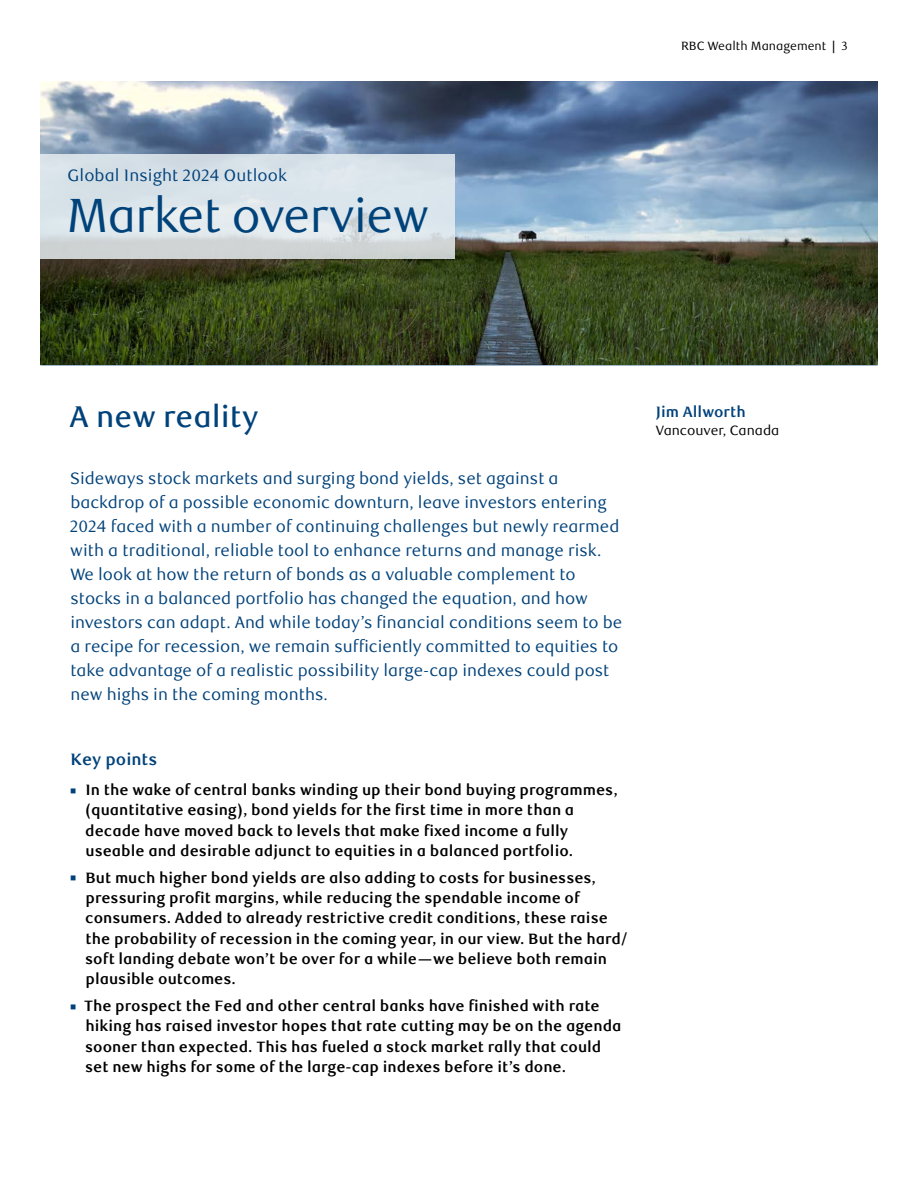
<style>
.page{position:relative;width:918px;height:1188px;background:#fff}
.page>*{position:absolute;margin:0;border:0;box-sizing:border-box;transform-origin:0 0}
.Main_2023_Banner_p1_non-region{font:48px "RBC Display";color:#00427a}
.Main_2023_FA_article_title{font:500 30px "RBC Text";color:#00427a}
.Main_2023_FA_intro{font:16.5px/24px "RBC Text";color:#00427a}
.Main_2023_Banner_p1_pubname{font:16.5px "RBC Text";letter-spacing:.005em;color:#00427a}
.Main_2023_Subhead_1{font:700 16.5px "RBC Text";color:#00427a}
.t1{font:700 15px/20.2px "RBC Text";color:#000}
.Main_2023_Author_name{font:700 15px "RBC Text";color:#00427a}
.Main_2023_Author_location{font:13.5px "RBC Text";color:#000}
.t2{font:12px "RBC Text";color:#000}
.s1{font-weight:700}
</style>
<div class="page">
<hr style="left:40px;top:364px;width:838px;height:1px;background:#00427a">
<img style="left:40px;top:81px;width:838px;height:283px">
<svg style="left:40px;top:154px;width:415px;height:105px;background:#d8e0e5"></svg>
<p class="Main_2023_Banner_p1_pubname" style="left:68px;top:165px;width:221px">Global Insight 2024 Outlook</p>
<h2 class="Main_2023_Banner_p1_non-region" style="left:68px;top:188px;width:363px">Market overview</h2>
<p class="t2" style="left:681px;top:38px;width:168px">RBC Wealth Management <span class="s1">|</span> 3</p>
<h3 class="Main_2023_FA_article_title" style="left:70px;top:399px;width:191px">A new reality</h3>
<p class="Main_2023_FA_intro" style="left:70px;top:467px;width:554px">Sideways stock markets and surging bond yields, set against a backdrop of a possible economic downturn, leave investors entering 2024 faced with a number of continuing challenges but newly rearmed with a traditional, reliable tool to enhance returns and manage risk.<br>We look at how the return of bonds as a valuable complement to stocks in a balanced portfolio has changed the equation, and how investors can adapt. And while today’s financial conditions seem to be a recipe for recession, we remain sufficiently committed to equities to take advantage of a realistic possibility large-cap indexes could post new highs in the coming months.</p>
<h4 class="Main_2023_Subhead_1" style="left:71px;top:749px;width:88px">Key points</h4>
<p class="t1" style="left:85px;top:780px;width:534px">In the wake of central banks winding up their bond buying programmes, (quantitative easing), bond yields for the first time in more than a decade have moved back to levels that make fixed income a fully useable and desirable adjunct to equities in a balanced portfolio.</p>
<p class="t1" style="left:85px;top:868px;width:543px">But much higher bond yields are also adding to costs for businesses, pressuring profit margins, while reducing the spendable income of consumers. Added to already restrictive credit conditions, these raise the probability of recession in the coming year, in our view. But the hard/ soft landing debate won’t be over for a while—we believe both remain plausible outcomes.</p>
<p class="t1" style="left:84px;top:996px;width:539px">The prospect the Fed and other central banks have finished with rate hiking has raised investor hopes that rate cutting may be on the agenda sooner than expected. This has fueled a stock market rally that could set new highs for some of the large-cap indexes before it’s done.</p>
<p class="Main_2023_Author_name" style="left:656px;top:403px;width:91px">Jim Allworth</p>
<p class="Main_2023_Author_location" style="left:656px;top:422px;width:125px">Vancouver, Canada</p>
</div>
